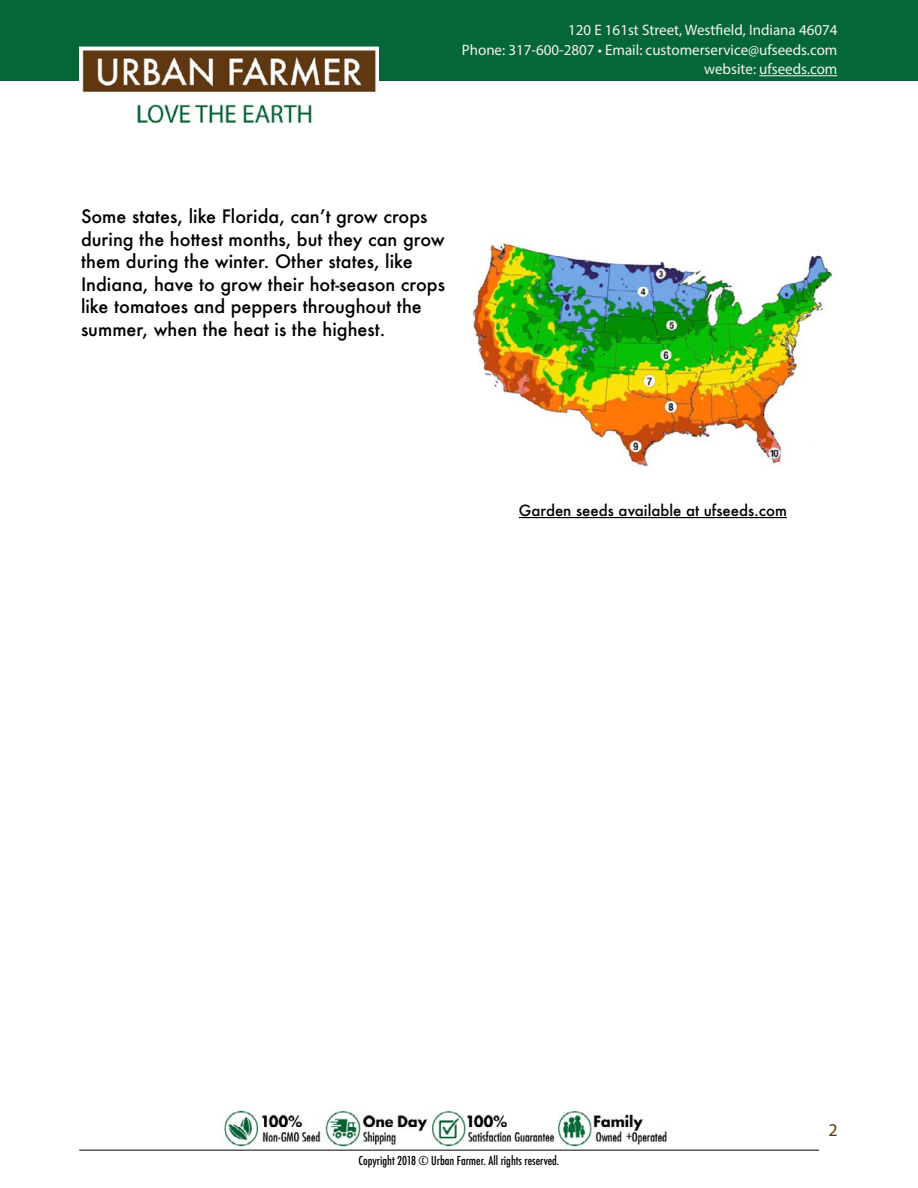
<style>
.page{position:relative;width:918px;height:1188px;background:#fff}
.page>*{position:absolute;margin:0;border:0;box-sizing:border-box;transform-origin:0 0}
.t1{font:500 18px/22.5px "Futura";color:#000}
.t2{font:18px "Myriad Pro";color:#603812}
.t3{font:15.15px/19.5px "Myriad Pro";color:#f5f3f1;text-align:right}
.t4{font:500 15px "Futura";color:#000}
.t5{font:500 condensed 12px "Futura";color:#000}
</style>
<div class="page">
<hr style="left:79px;top:1150px;width:740px;height:1px;background:#000">
<div style="left:0;top:0;width:918px;height:81px;background:#056738"></div>
<img style="left:472px;top:242px;width:361px;height:225px">
<hr style="left:519px;top:517px;width:268px;height:1px;background:#000">
<hr style="left:759px;top:75px;width:78px;height:1px;background:#f5f3f1">
<img style="left:223px;top:1110px;width:444px;height:37px">
<img style="left:79px;top:47px;width:299px;height:77px">
<p class="t3" style="left:462px;top:20px;width:377px">120 E 161st Street, Westfield, Indiana 46074<br>Phone: 317-600-2807 • Email: customerservice@ufseeds.com website: ufseeds.com</p>
<p class="t1" style="left:81px;top:205px;width:366px">Some states, like Florida, can’t grow crops during the hottest months, but they can grow them during the winter. Other states, like Indiana, have to grow their hot-season crops like tomatoes and peppers throughout the summer, when the heat is the highest.</p>
<p class="t4" style="left:519px;top:500px;width:270px">Garden seeds available at ufseeds.com</p>
<p class="t2" style="left:828px;top:1119px;width:11px">2</p>
<p class="t5" style="left:359px;top:1153px;width:202px">Copyright 2018 © Urban Farmer. All rights reserved.</p>
</div>
